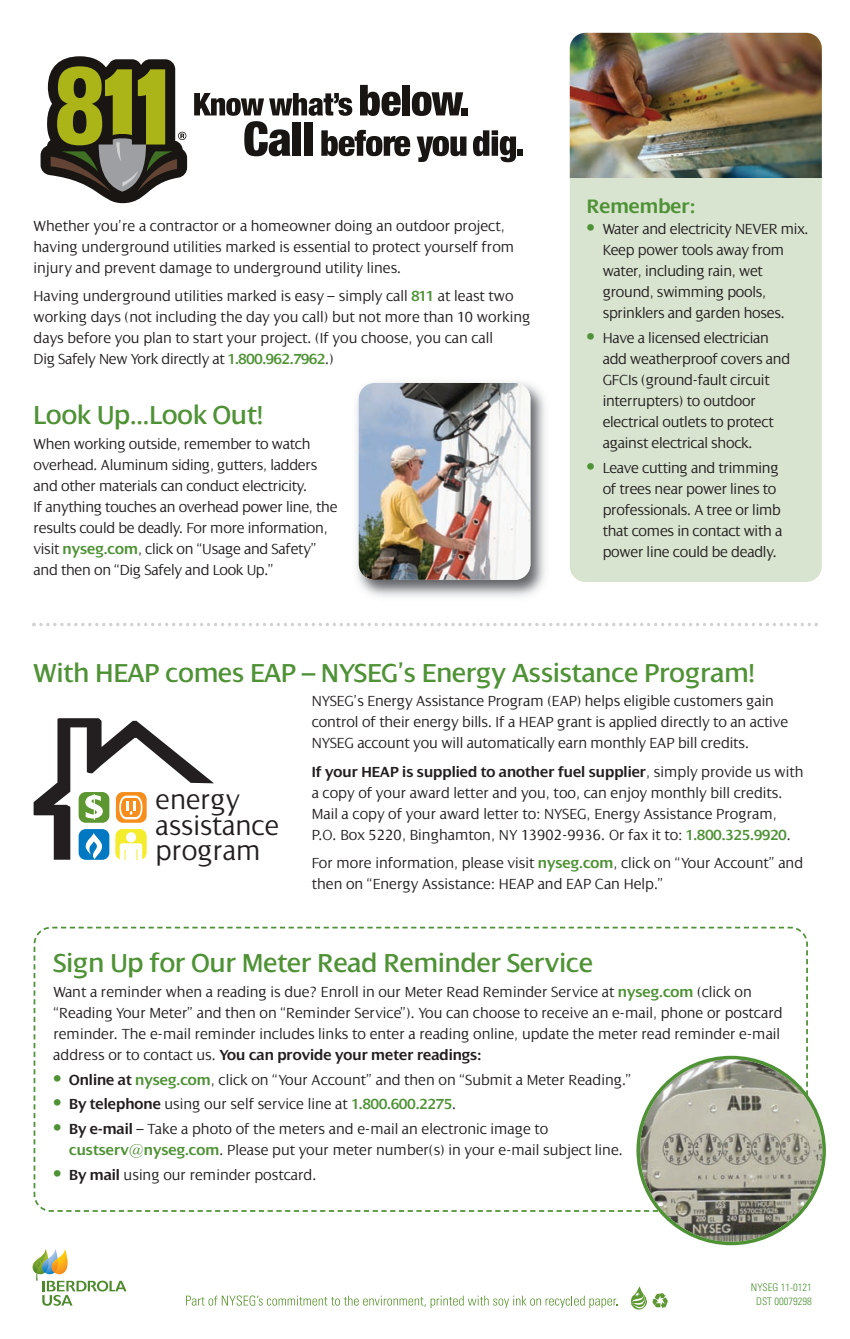
<style>
.page{position:relative;width:850px;height:1339px;background:#fff}
.page>*{position:absolute;margin:0;border:0;box-sizing:border-box;transform-origin:0 0}
.t1{font:300 29.05px/25.4px "Dialog";color:#231f20}
.t2{font:28px "Dialog";color:#4f9236}
.t3{font:600 21px "Dialog";color:#4f9236}
.t4{font:300 15.75px/21px "Dialog";color:#231f20}
.t5{font:300 condensed 10.5px/14px "Univers";color:#4f9236;text-align:center}
.s1{font-weight:600;color:#4f9236}
.s2{font-family:"Univers";font-weight:700;font-stretch:condensed;font-size:18.38px;color:#4f9236}
.s3{font-weight:600}
</style>
<div class="page">
<svg style="left:33px;top:926px;width:775px;height:286px"></svg>
<svg style="left:47px;top:1209px;width:9px;height:3px"></svg>
<svg style="left:33px;top:1249px;width:94px;height:56px"></svg>
<svg style="left:630px;top:1286px;width:38px;height:23px"></svg>
<svg style="left:186px;top:1295px;width:431px;height:13px"></svg>
<svg style="left:41px;top:56px;width:146px;height:147px"></svg>
<svg style="left:473px;top:130px;width:43px;height:32px"></svg>
<div style="left:517px;top:149px;width:6px;height:7px;background:#181512"></div>
<svg style="left:194px;top:85px;width:272px;height:77px"></svg>
<div style="left:461px;top:108px;width:7px;height:7px;background:#181512"></div>
<div style="left:570px;top:33px;width:251px;height:549px;background:#d8e4cf;border-radius:16px"></div>
<img style="left:570px;top:33px;width:251px;height:144px">
<img style="left:356px;top:382px;width:189px;height:215px">
<img style="left:359px;top:383px;width:171px;height:197px;border-radius:16px">
<svg style="left:34px;top:718px;width:180px;height:142px"></svg>
<div style="left:126px;top:832px;width:10px;height:10px;background:#fff;border-radius:50%"></div>
<svg style="left:32px;top:623px;width:786px;height:3px"></svg>
<svg style="left:636px;top:1056px;width:190px;height:189px"></svg>
<p class="t4" style="left:34px;top:215px;width:482px">Whether you’re a contractor or a homeowner doing an outdoor project, having underground utilities marked is essential to protect yourself from injury and prevent damage to underground utility lines.</p>
<p class="t4" style="left:34px;top:285px;width:498px">Having underground utilities marked is easy – simply call <span class="s1">811</span> at least two working days (not including the day you call) but not more than 10 working days before you plan to start your project. (If you choose, you can call<br>Dig Safely New York directly at <span class="s1">1.800.962.7962</span>.)</p>
<h2 class="t2" style="left:34px;top:398px;width:231px">Look Up...Look Out!</h2>
<p class="t4" style="left:34px;top:433px;width:305px">When working outside, remember to watch overhead. Aluminum siding, gutters, ladders and other materials can conduct electricity.<br>If anything touches an overhead power line, the results could be deadly. For more information, visit <span class="s1">nyseg.com</span>, click on “Usage and Safety” and then on “Dig Safely and Look Up.”</p>
<h3 class="t3" style="left:587px;top:194px;width:110px">Remember:</h3>
<p class="t4" style="left:602px;top:218px;width:207px;text-indent:-16px"><span class="s2">•</span> Water and electricity NEVER mix.<br>Keep power tools away from water, including rain, wet ground, swimming pools, sprinklers and garden hoses.</p>
<p class="t4" style="left:602px;top:327px;width:189px;text-indent:-16px"><span class="s2">•</span> Have a licensed electrician add weatherproof covers and<br>GFCIs (ground-fault circuit interrupters) to outdoor electrical outlets to protect against electrical shock.</p>
<p class="t4" style="left:602px;top:457px;width:181px;text-indent:-16px"><span class="s2">•</span> Leave cutting and trimming of trees near power lines to professionals. A tree or limb that comes in contact with a power line could be deadly.</p>
<h2 class="t2" style="left:34px;top:655px;width:723px">With HEAP comes EAP – NYSEG’s Energy Assistance Program!</h2>
<p class="t4" style="left:312px;top:690px;width:478px">NYSEG’s Energy Assistance Program (EAP) helps eligible customers gain control of their energy bills. If a HEAP grant is applied directly to an active<br>NYSEG account you will automatically earn monthly EAP bill credits.</p>
<p class="t4" style="left:312px;top:761px;width:493px"><span class="s3">If your HEAP is supplied to another fuel supplier</span>, simply provide us with a copy of your award letter and you, too, can enjoy monthly bill credits.<br>Mail a copy of your award letter to: NYSEG, Energy Assistance Program, P.O. Box 5220, Binghamton, NY 13902-9936. Or fax it to: <span class="s1">1.800.325.9920</span>.</p>
<p class="t4" style="left:312px;top:852px;width:493px">For more information, please visit <span class="s1">nyseg.com</span>, click on “Your Account” and then on “Energy Assistance: HEAP and EAP Can Help.”</p>
<h1 class="t1" style="left:156px;top:786px;width:125px">energy assistance program</h1>
<h2 class="t2" style="left:53px;top:946px;width:541px">Sign Up for Our Meter Read Reminder Service</h2>
<p class="t4" style="left:53px;top:981px;width:731px">Want a reminder when a reading is due? Enroll in our Meter Read Reminder Service at <span class="s1">nyseg.com</span> (click on “Reading Your Meter” and then on “Reminder Service”). You can choose to receive an e-mail, phone or postcard reminder. The e-mail reminder includes links to enter a reading online, update the meter read reminder e-mail address or to contact us. <span class="s3">You can provide your meter readings:</span></p>
<p class="t4" style="left:53px;top:1069px;width:579px"><span class="s2">•</span> <span class="s3">Online at</span> <span class="s1">nyseg.com</span>, click on “Your Account” and then on “Submit a Meter Reading.”</p>
<p class="t4" style="left:53px;top:1093px;width:404px"><span class="s2">•</span> <span class="s3">By telephone</span> using our self service line at <span class="s1">1.800.600.2275</span>.</p>
<p class="t4" style="left:69px;top:1118px;width:555px;text-indent:-16px"><span class="s2">•</span> <span class="s3">By e-mail</span> – Take a photo of the meters and e-mail an electronic image to <span class="s1">custserv@nyseg.com</span>. Please put your meter number(s) in your e-mail subject line.</p>
<p class="t4" style="left:53px;top:1164px;width:265px"><span class="s2">•</span> <span class="s3">By mail</span> using our reminder postcard.</p>
<p class="t5" style="left:751px;top:1281px;width:62px">NYSEG 11-0121<br>DST 00079298</p>
</div>
